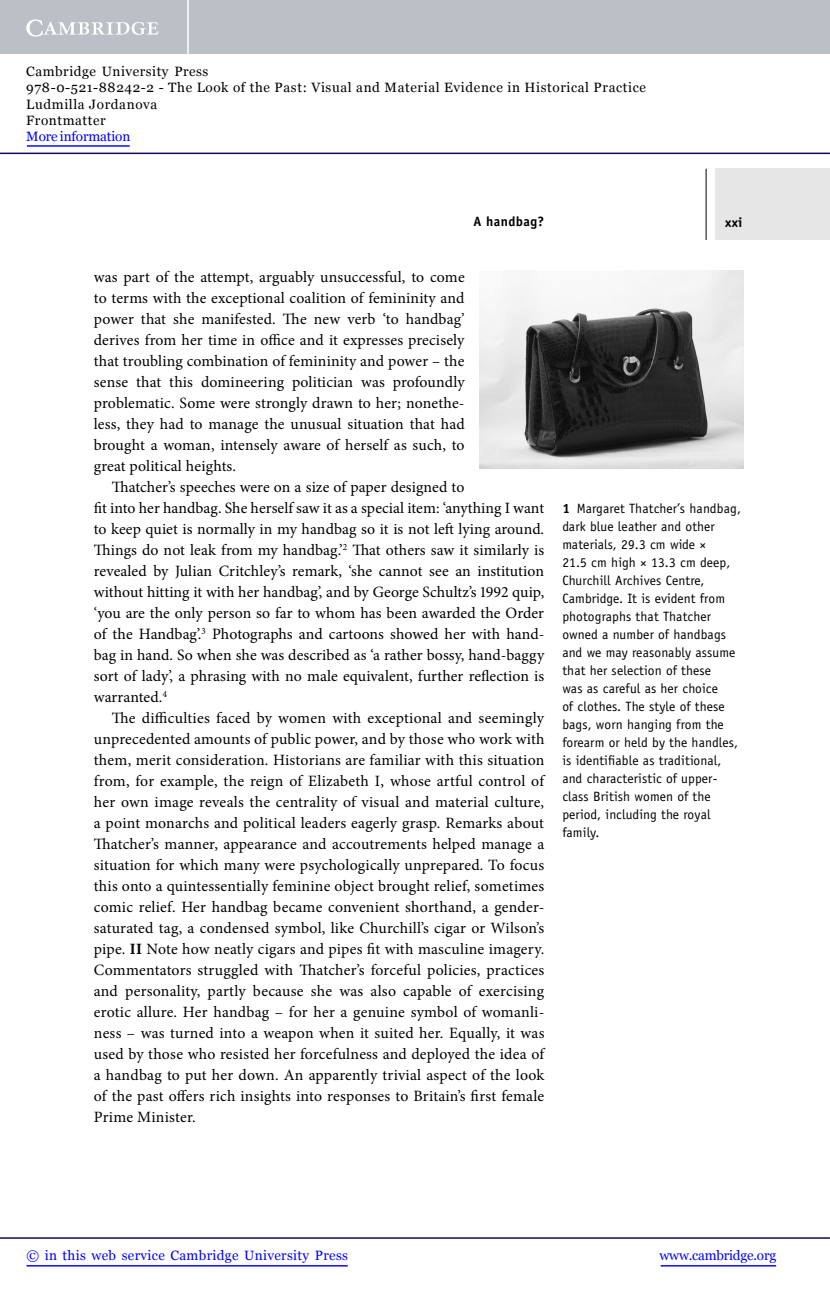
<style>
.page{position:relative;width:830px;height:1289px;background:#fff}
.page>*{position:absolute;margin:0;border:0;box-sizing:border-box;transform-origin:0 0}
.t1{font:15.75px/21px "Minion Pro";letter-spacing:.005em;color:#000;text-align:justify}
.t2{font:13.5px/18px "Officina Sans";letter-spacing:.01em;color:#000}
.t3{font:13.5px/16.2px "Georgia";letter-spacing:.045em;color:#000}
.t4{font:13.5px "Georgia";letter-spacing:.025em;color:#00f}
.t5{font:13.5px "Georgia";letter-spacing:-.015em;color:#00f}
.t6{font:13.5px "Georgia";letter-spacing:-.01em;color:#00f}
.t7{font:700 13.5px "Officina Sans";letter-spacing:.03em;color:#000}
.s1{font-weight:700}
</style>
<div class="page">
<div style="left:715px;top:169px;width:114px;height:71px;background:#e6e6e6"></div>
<hr style="left:705px;top:169px;width:1px;height:71px;background:#000">
<img style="left:479px;top:271px;width:264px;height:197px">
<div style="left:0;top:0;width:829px;height:54px;background:#bac0c6"></div>
<svg style="left:26px;top:19px;width:132px;height:18px"></svg>
<hr style="left:187px;top:0;width:2px;height:54px;background:#fff">
<hr style="left:0;top:153px;width:829px;height:1px;background:#150666">
<hr style="left:27px;top:145px;width:103px;height:2px;background:#00f">
<hr style="left:660px;top:1265px;width:115px;height:1px;background:#00f">
<hr style="left:0;top:1237px;width:829px;height:2px;background:#150666">
<hr style="left:26px;top:1265px;width:321px;height:1px;background:#00f">
<p class="t3" style="left:26px;top:64px;width:621px">Cambridge University Press<br>978-0-521-88242-2 - The Look of the Past: Visual and Material Evidence in Historical Practice Ludmilla Jordanova<br>Frontmatter</p>
<p class="t6" style="left:26px;top:128px;width:105px">More information</p>
<p class="t7" style="left:473px;top:217px;width:72px">A handbag?</p>
<p class="t7" style="left:724px;top:217px;width:19px">xxi</p>
<p class="t1" style="left:94px;top:268px;width:372px">was part of the attempt, arguably unsuccessful, to come to terms with the exceptional coalition of femininity and power that she manifested. The new verb ‘to handbag’ derives from her time in office and it expresses precisely that troubling combination of femininity and power – the sense that this domineering politician was profoundly problematic. Some were strongly drawn to her; nonethe&shy;less, they had to manage the unusual situation that had brought a woman, intensely aware of herself as such, to great political heights.</p>
<p class="t1" style="left:94px;top:478px;width:452px;text-align:left;text-indent:18px">Thatcher’s speeches were on a size of paper designed to<br>fit into her handbag. She herself saw it as a special item: ‘anything I want to keep quiet is normally in my handbag so it is not left lying around.<br>Things do not leak from my handbag.’ <sup>2</sup> That others saw it similarly is revealed by Julian Critchley’s remark, ‘she cannot see an institution without hitting it with her handbag’, and by George Schultz’s 1992 quip, ‘you are the only person so far to whom has been awarded the Order of the Handbag’. <sup>3</sup> Photographs and cartoons showed her with hand&shy;bag in hand. So when she was described as ‘a rather bossy, hand-baggy sort of lady’, a phrasing with no male equivalent, further reflection is warranted. <sup>4</sup></p>
<p class="t1" style="left:94px;top:709px;width:452px;text-indent:18px">The difficulties faced by women with exceptional and seemingly unprecedented amounts of public power, and by those who work with them, merit consideration. Historians are familiar with this situation from, for example, the reign of Elizabeth I, whose artful control of her own image reveals the centrality of visual and material culture, a point monarchs and political leaders eagerly grasp. Remarks about Thatcher’s manner, appearance and accoutrements helped manage a situation for which many were psychologically unprepared. To focus this onto a quintessentially feminine object brought relief, sometimes comic relief. Her handbag became convenient shorthand, a gender&shy;saturated tag, a condensed symbol, like Churchill’s cigar or Wilson’s pipe. <span class="s1">II</span> Note how neatly cigars and pipes fit with masculine imagery.<br>Commentators struggled with Thatcher’s forceful policies, practices and personality, partly because she was also capable of exercising erotic allure. Her handbag – for her a genuine symbol of womanli&shy;ness – was turned into a weapon when it suited her. Equally, it was used by those who resisted her forcefulness and deployed the idea of a handbag to put her down. An apparently trivial aspect of the look of the past offers rich insights into responses to Britain’s first female Prime Minister .</p>
<p class="t2" style="left:562px;top:500px;width:180px"><span class="s1">1</span> Margaret Thatcher’s handbag, dark blue leather and other materials, 29.3 cm wide ×<br>21.5 cm high × 13.3 cm deep,<br>Churchill Archives Centre,<br>Cambridge. It is evident from photographs that Thatcher owned a number of handbags and we may reasonably assume that her selection of these<br>was as careful as her choice<br>of clothes. The style of these bags, worn hanging from the forearm or held by the handles, is identifiable as traditional, and characteristic of upper&shy;class British women of the period, including the royal family.</p>
<p class="t4" style="left:26px;top:1247px;width:323px">© in this web service Cambridge University Press</p>
<p class="t5" style="left:659px;top:1247px;width:118px">www.cambridge.org</p>
</div>
